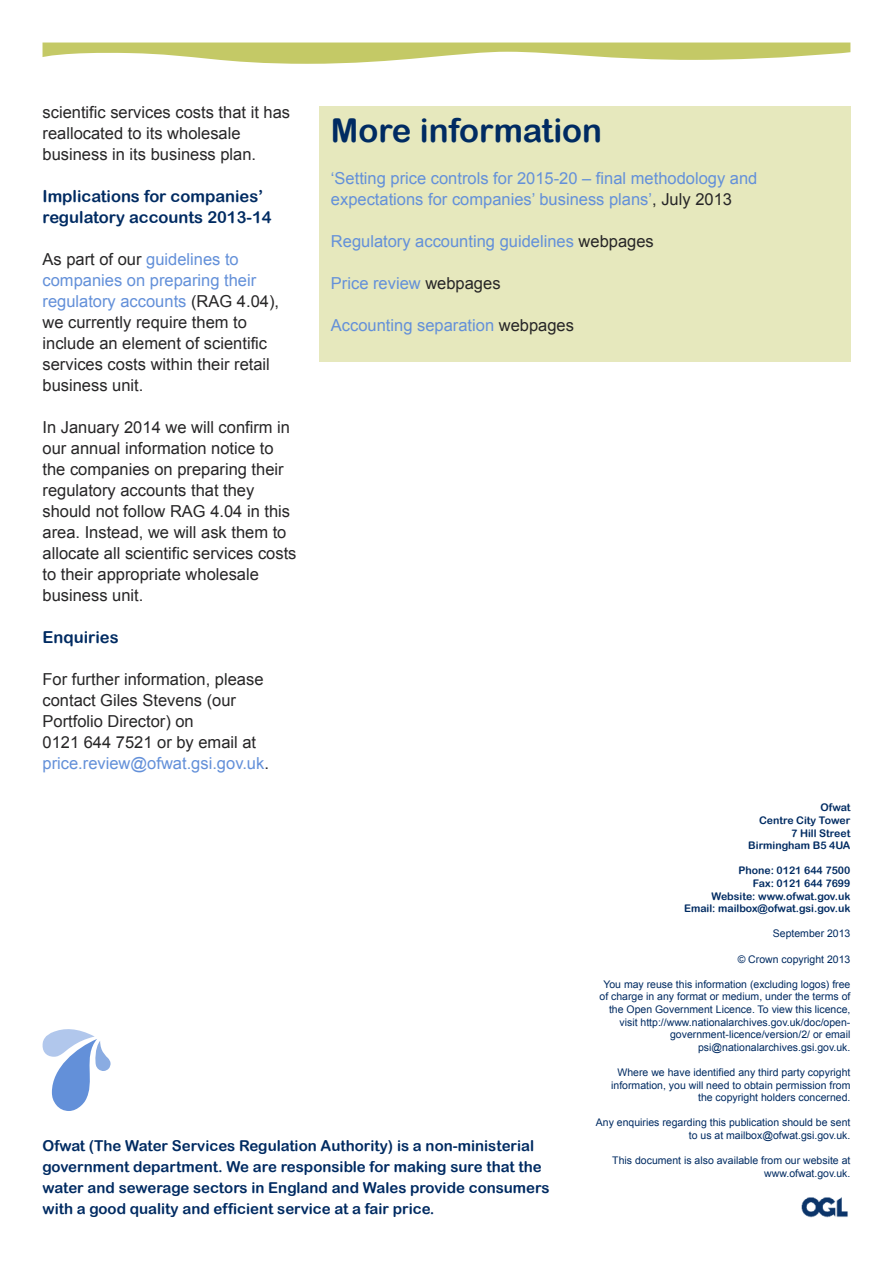
<style>
.page{position:relative;width:893px;height:1263px;background:#fff}
.page>*{position:absolute;margin:0;border:0;box-sizing:border-box;transform-origin:0 0}
.t1{font:33px "Arial Rounded MT Bold";color:#002b62}
.t2{font:16.5px/21px "Arial";color:#272627}
.t3{font:16.5px/21px "Arial";color:#6390d9}
.t4{font:16.5px/21px "Arial Rounded MT Bold";color:#002b62}
.t5{font:15px/21px "Arial Rounded MT Bold";color:#002b62}
.t6{font:10.5px/12.6px "Arial";color:#002b62;text-align:right}
.t7{font:10.5px/12.6px "Arial Rounded MT Bold";color:#002b62;text-align:right}
.s1{color:#6390d9}
.s2{color:#272627}
</style>
<div class="page">
<svg style="left:43px;top:43px;width:807px;height:21px"></svg>
<div style="left:319px;top:106px;width:531px;height:255px;background:#e6e8bd"></div>
<svg style="left:42px;top:1029px;width:69px;height:82px"></svg>
<img style="left:801px;top:1197px;width:47px;height:20px">
<p class="t2" style="left:43px;top:102px;width:249px">scientific services costs that it has reallocated to its wholesale business in its business plan.</p>
<h2 class="t4" style="left:43px;top:186px;width:231px">Implications for companies’ regulatory accounts 2013-14</h2>
<p class="t2" style="left:43px;top:249px;width:238px">As part of our <span class="s1">guidelines to companies on preparing their regulatory accounts</span> (RAG 4.04), we currently require them to include an element of scientific services costs within their retail business unit.</p>
<p class="t2" style="left:43px;top:417px;width:255px">In January 2014 we will confirm in our annual information notice to the companies on preparing their regulatory accounts that they should not follow RAG 4.04 in this area. Instead, we will ask them to allocate all scientific services costs to their appropriate wholesale business unit.</p>
<h2 class="t4" style="left:43px;top:627px;width:78px">Enquiries</h2>
<p class="t2" style="left:43px;top:669px;width:228px">For further information, please contact Giles Stevens (our<br>Portfolio Director) on<br>0121 644 7521 or by email at <span class="s1">price.review@ofwat.gsi.gov.uk</span>.</p>
<h2 class="t1" style="left:331px;top:111px;width:273px">More information</h2>
<p class="t3" style="left:331px;top:168px;width:428px">‘Setting price controls for 2015-20 – final methodology and expectations for companies’ business plans’<span class="s2">, July 2013</span></p>
<p class="t3" style="left:331px;top:231px;width:324px">Regulatory accounting guidelines <span class="s2">webpages</span></p>
<p class="t3" style="left:331px;top:273px;width:171px">Price review <span class="s2">webpages</span></p>
<p class="t3" style="left:331px;top:315px;width:245px">Accounting separation <span class="s2">webpages</span></p>
<p class="t5" style="left:43px;top:1134px;width:508px">Ofwat (The Water Services Regulation Authority) is a non-ministerial government department. We are responsible for making sure that the water and sewerage sectors in England and Wales provide consumers with a good quality and efficient service at a fair price.</p>
<p class="t7" style="left:748px;top:801px;width:104px">Ofwat<br>Centre City Tower<br>7 Hill Street<br>Birmingham B5 4UA</p>
<p class="t7" style="left:684px;top:864px;width:168px">Phone: 0121 644 7500<br>Fax: 0121 644 7699<br>Website: www.ofwat.gov.uk<br>Email: mailbox@ofwat.gsi.gov.uk</p>
<p class="t6" style="left:773px;top:927px;width:79px">September 2013</p>
<p class="t6" style="left:738px;top:953px;width:114px">© Crown copyright 2013</p>
<p class="t6" style="left:599px;top:978px;width:252px">You may reuse this information (excluding logos) free of charge in any format or medium, under the terms of the Open Government Licence. To view this licence, visit http://www.nationalarchives.gov.uk/doc/open&shy;government-licence/version/2/ or email psi@nationalarchives.gsi.gov.uk.</p>
<p class="t6" style="left:611px;top:1066px;width:241px">Where we have identified any third party copyright information, you will need to obtain permission from the copyright holders concerned.</p>
<p class="t6" style="left:596px;top:1116px;width:256px">Any enquiries regarding this publication should be sent to us at mailbox@ofwat.gsi.gov.uk.</p>
<p class="t6" style="left:612px;top:1154px;width:240px">This document is also available from our website at www.ofwat.gov.uk.</p>
</div>
